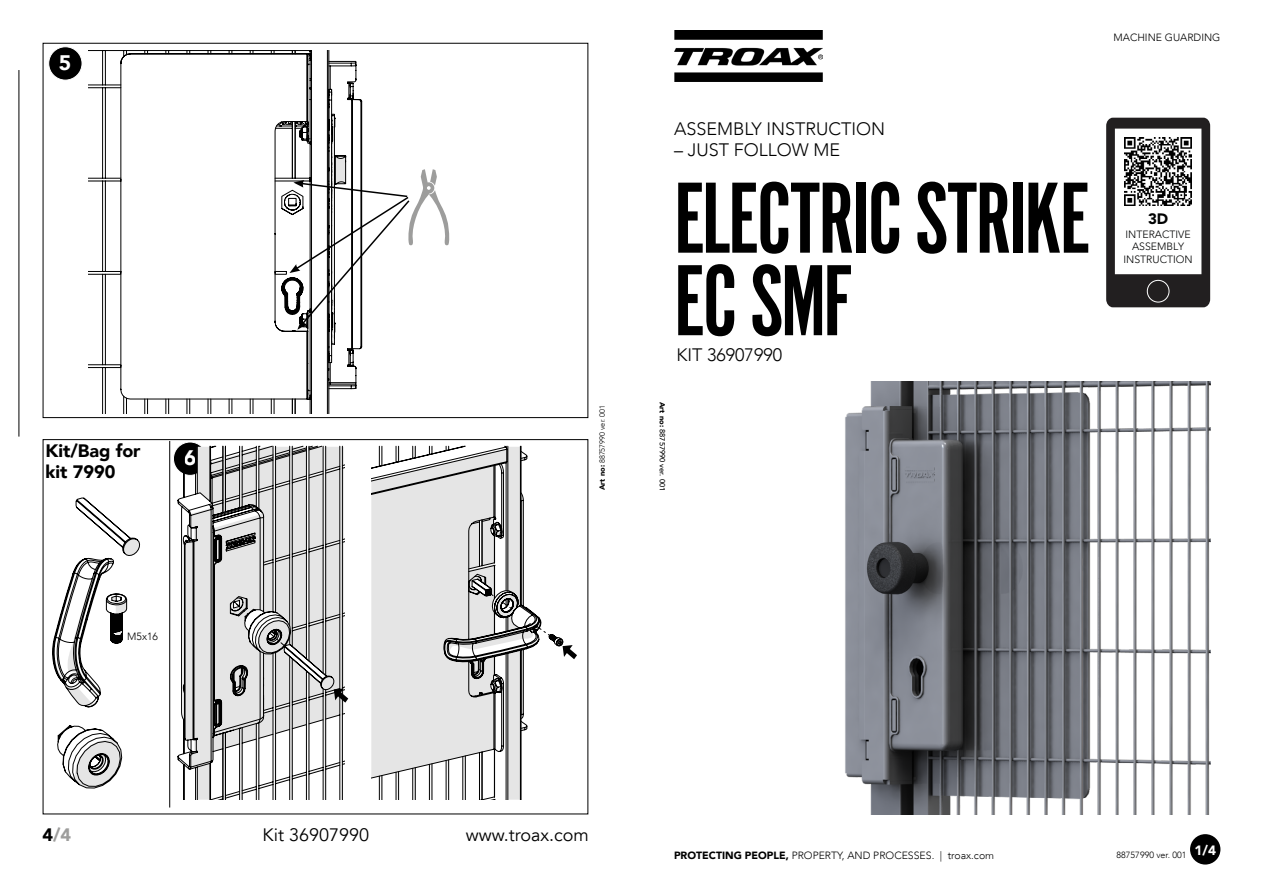
<style>
.page{position:relative;width:1263px;height:893px;background:#fff}
.page>*{position:absolute;margin:0;border:0;box-sizing:border-box;transform-origin:0 0}
.t1{font:105px/82.5px "Alternate Got No 1 D";letter-spacing:-.025em;color:#000}
.t2{font:900 21px "Avenir LT";color:#fff}
.t3{font:300 18px "Avenir LT";color:#000}
.t4{font:18px "Avenir LT";color:#000}
.t5{font:900 18px/21.6px "Avenir LT";color:#000}
.t6{font:900 18px "Avenir LT";color:#9d9d9c}
.t7{font:900 15px "Avenir LT";color:#010202}
.t8{font:300 10.5px "Avenir LT";color:#000}
.t9{font:300 10.5px/12.6px "Avenir LT";color:#010202;text-align:center}
.t10{font:300 10.5px "Avenir";color:#000}
.t11{font:300 9px "Avenir LT";color:#000}
.t12{font:500 7.5px "Avenir LT";color:#000}
.t13{font:300 7.5px "Avenir";color:#000}
.s1{font-family:"Avenir LT";font-weight:900}
.s2{font-weight:900}
.s3{color:#000}
</style>
<div class="page">
<svg style="left:173px;top:442px;width:34px;height:33px"></svg>
<div style="left:173px;top:442px;width:34px;height:34px;border:1px solid #fff;border-radius:50%"></div>
<svg style="left:178px;top:446px;width:166px;height:354px"></svg>
<svg style="left:371px;top:446px;width:192px;height:354px"></svg>
<svg style="left:479px;top:520px;width:71px;height:116px"></svg>
<hr style="left:169px;top:441px;width:1px;height:366px;background:#000">
<hr style="left:19px;top:70px;width:1px;height:367px;background:#000">
<img style="left:845px;top:381px;width:365px;height:433px">
<svg style="left:1106px;top:118px;width:104px;height:189px"></svg>
<div style="left:1147px;top:280px;width:22px;height:22px;border:1px solid #fff;border-radius:50%"></div>
<img style="left:1124px;top:138px;width:68px;height:67px">
<div style="left:1190px;top:834px;width:30px;height:30px;background:#000;border-radius:50%"></div>
<img style="left:674px;top:30px;width:149px;height:52px">
<svg style="left:88px;top:50px;width:166px;height:364px"></svg>
<svg style="left:92px;top:42px;width:271px;height:358px"></svg>
<svg style="left:267px;top:50px;width:182px;height:364px"></svg>
<div style="left:49px;top:47px;width:33px;height:33px;background:#000;border-radius:50%"></div>
<div style="left:48px;top:46px;width:34px;height:34px;border:1px solid #fff;border-radius:50%"></div>
<svg style="left:214px;top:446px;width:135px;height:284px;background:#b7b7b7"></svg>
<svg style="left:558px;top:640px;width:19px;height:23px"></svg>
<svg style="left:58px;top:726px;width:64px;height:62px"></svg>
<svg style="left:52px;top:498px;width:88px;height:209px"></svg>
<h2 class="t2" style="left:59px;top:50px;width:14px">5</h2>
<h3 class="t5" style="left:45px;top:439px;width:97px">Kit/Bag for kit 7990</h3>
<h2 class="t2" style="left:184px;top:445px;width:14px">6</h2>
<p class="t10" style="left:127px;top:630px;width:32px">M5x16</p>
<p class="t13" style="left:598px;top:490px;width:87px;rotate:-90deg"><span class="s1">Art no:</span> 88757990 ver. 001</p>
<p class="t8" style="left:1113px;top:31px;width:108px">MACHINE GUARDING</p>
<h3 class="t3" style="left:674px;top:118px;width:213px">ASSEMBLY INSTRUCTION</h3>
<h3 class="t3" style="left:674px;top:140px;width:168px">– JUST FOLLOW ME</h3>
<h1 class="t1" style="left:674px;top:179px;width:418px">ELECTRIC STRIKE<br>EC SMF</h1>
<h3 class="t3" style="left:676px;top:345px;width:107px">KIT 36907990</h3>
<p class="t12" style="left:667px;top:402px;width:91px;rotate:90deg"><span class="s2">Art no:</span> 88757990 ver. 001</p>
<h3 class="t7" style="left:1148px;top:210px;width:22px">3D</h3>
<p class="t9" style="left:1123px;top:228px;width:71px">INTERACTIVE<br>ASSEMBLY<br>INSTRUCTION</p>
<h3 class="t6" style="left:43px;top:824px;width:30px"><span class="s3">4</span>/4</h3>
<h3 class="t4" style="left:263px;top:824px;width:108px">Kit 36907990</h3>
<h3 class="t4" style="left:466px;top:824px;width:125px">www.troax.com</h3>
<p class="t8" style="left:674px;top:849px;width:322px"><span class="s2">PROTECTING PEOPLE,</span> PROPERTY, AND PROCESSES. | troax.com</p>
<p class="t11" style="left:1116px;top:850px;width:101px">88757990 ver. 001 <sup>1/4</sup></p>
</div>
